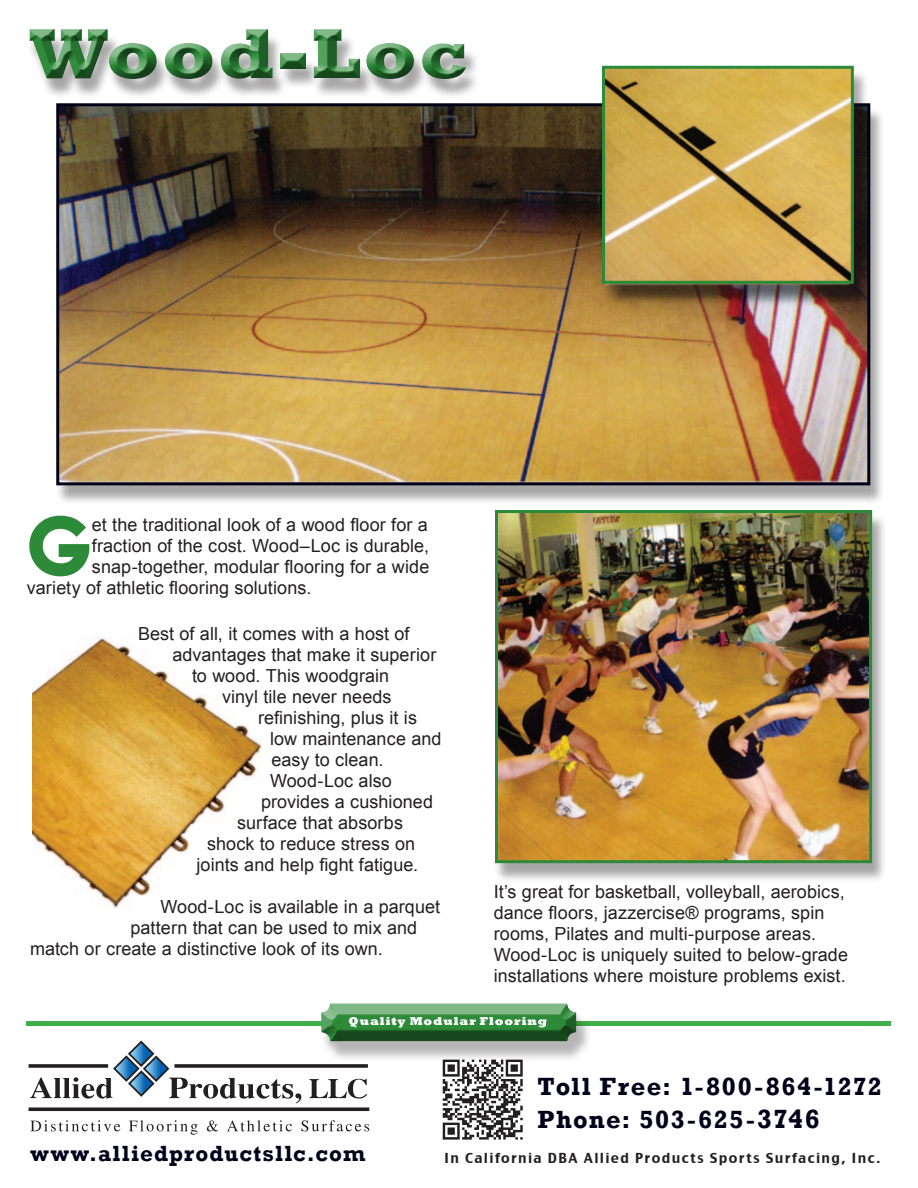
<style>
.page{position:relative;width:918px;height:1188px;background:#fff}
.page>*{position:absolute;margin:0;border:0;box-sizing:border-box;transform-origin:0 0}
.t1{font:700 76.5px "Century Gothic";color:#2c8a38}
.t2{font:800 72px "Rockwell";letter-spacing:.025em;color:#2c8a38}
.t3{font:700 25.5px/32.4px "Rockwell";letter-spacing:.055em;color:#000119}
.t4{font:700 22.5px "Rockwell";letter-spacing:.05em;color:#000119}
.t5{font:18px/21px "Arial";letter-spacing:.005em;color:#231f20}
.t6{font:13.5px "Charcoal CY";letter-spacing:.105em;color:#231f20}
.t7{font:800 11.7px "Rockwell";letter-spacing:.085em;color:#fff}
.s1{font-size:27px}
</style>
<div class="page">
<hr style="left:27px;top:1021px;width:864px;height:4px;background:#40ae49">
<div style="left:28px;top:33px;width:452px;height:66px;background:#231f20;opacity:.4"></div>
<div style="left:18px;top:22px;width:460px;height:69px;background:#231f20;opacity:.75"></div>
<div style="left:494px;top:513px;width:393px;height:370px;background:#231f20;opacity:.4"></div>
<img style="left:499px;top:514px;width:369px;height:345px">
<div style="left:495px;top:510px;width:377px;height:353px;border:3px solid #2c8a38"></div>
<div style="left:55px;top:107px;width:830px;height:398px;background:#231f20;opacity:.4"></div>
<img style="left:60px;top:107px;width:806px;height:374px">
<div style="left:56px;top:103px;width:814px;height:382px;border:3px solid #000119"></div>
<div style="left:601px;top:69px;width:268px;height:235px;background:#231f20;opacity:.4"></div>
<img style="left:606px;top:70px;width:244px;height:210px">
<div style="left:602px;top:66px;width:252px;height:218px;border:3px solid #2c8a38"></div>
<svg style="left:29px;top:515px;width:61px;height:62px"></svg>
<img style="left:32px;top:638px;width:229px;height:271px">
<svg style="left:301px;top:1064px;width:67px;height:4px"></svg>
<svg style="left:29px;top:1107px;width:340px;height:4px"></svg>
<svg style="left:30px;top:1120px;width:90px;height:11px"></svg>
<svg style="left:129px;top:1120px;width:69px;height:15px"></svg>
<svg style="left:207px;top:1120px;width:11px;height:11px"></svg>
<svg style="left:227px;top:1120px;width:65px;height:11px"></svg>
<svg style="left:301px;top:1120px;width:68px;height:11px"></svg>
<svg style="left:309px;top:1079px;width:58px;height:20px"></svg>
<svg style="left:30px;top:1040px;width:271px;height:64px"></svg>
<div style="left:320px;top:1008px;width:272px;height:54px;background:#231f20;opacity:.33"></div>
<div style="left:318px;top:1001px;width:260px;height:41px;background:#231f20;opacity:.75"></div>
<svg style="left:443px;top:1060px;width:80px;height:80px"></svg>
<h2 class="t2" style="left:29px;top:12px;width:441px">Wood-Loc</h2>
<h1 class="t1" style="left:27px;top:498px;width:66px">G</h1>
<p class="t5" style="left:92px;top:515px;width:337px">et the traditional look of a wood floor for a</p>
<p class="t5" style="left:92px;top:536px;width:339px">fraction of the cost. Wood–Loc is durable,</p>
<p class="t5" style="left:92px;top:557px;width:339px">snap-together, modular flooring for a wide</p>
<p class="t5" style="left:27px;top:578px;width:286px">variety of athletic flooring solutions.</p>
<p class="t5" style="left:138px;top:623px;width:273px">Best of all, it comes with a host of</p>
<p class="t5" style="left:173px;top:644px;width:265px">advantages that make it superior</p>
<p class="t5" style="left:192px;top:665px;width:199px">to wood. This woodgrain</p>
<p class="t5" style="left:222px;top:686px;width:171px">vinyl tile never needs</p>
<p class="t5" style="left:258px;top:707px;width:160px">refinishing, plus it is</p>
<p class="t5" style="left:270px;top:728px;width:173px">low maintenance and</p>
<p class="t5" style="left:272px;top:749px;width:114px">easy to clean.</p>
<p class="t5" style="left:270px;top:770px;width:123px">Wood-Loc also</p>
<p class="t5" style="left:261px;top:791px;width:174px">provides a cushioned</p>
<p class="t5" style="left:237px;top:812px;width:168px">surface that absorbs</p>
<p class="t5" style="left:207px;top:833px;width:210px">shock to reduce stress on</p>
<p class="t5" style="left:197px;top:854px;width:223px">joints and help fight fatigue.</p>
<p class="t5" style="left:161px;top:896px;width:281px">Wood-Loc is available in a parquet</p>
<p class="t5" style="left:131px;top:917px;width:288px">pattern that can be used to mix and</p>
<p class="t5" style="left:30px;top:938px;width:354px">match or create a distinctive look of its own.</p>
<p class="t5" style="left:494px;top:882px;width:356px">It’s great for basketball, volleyball, aerobics, dance floors, jazzercise® programs, spin rooms, Pilates and multi-purpose areas.<br>Wood-Loc is uniquely suited to below-grade installations where moisture problems exist.</p>
<p class="t7" style="left:349px;top:1014px;width:200px">Quality Modular Flooring</p>
<h3 class="t3" style="left:538px;top:1070px;width:346px">Toll Free: 1-800-864-1272<br>Phone: 503-625-<span class="s1">3746</span></h3>
<p class="t4" style="left:30px;top:1140px;width:337px">www.alliedproductsllc.com</p>
<p class="t6" style="left:444px;top:1150px;width:438px">In California DBA Allied Products Sports Surfacing, Inc.</p>
</div>
